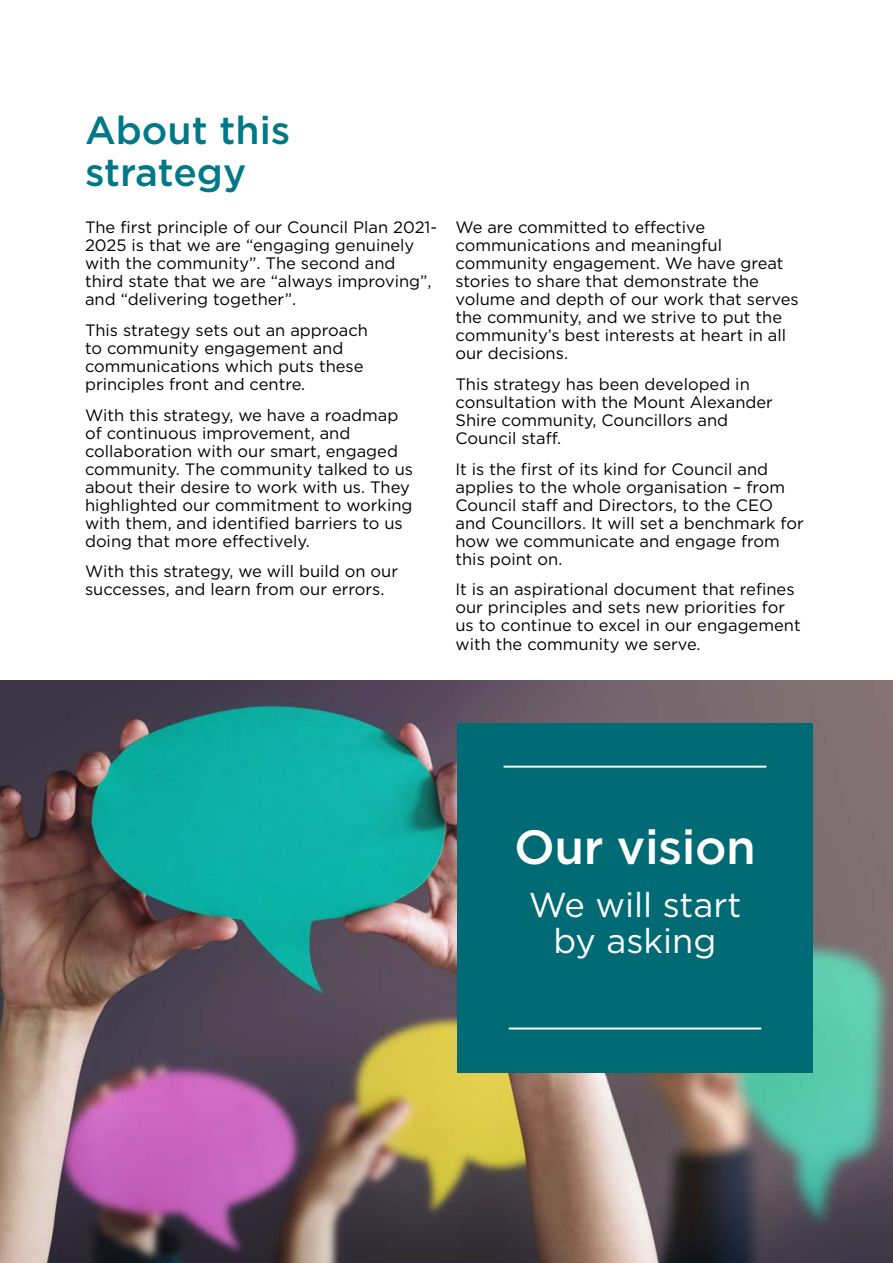
<style>
.page{position:relative;width:893px;height:1263px;background:#fff}
.page>*{position:absolute;margin:0;border:0;box-sizing:border-box;transform-origin:0 0}
._1_Heading{font:500 48px "Gotham";letter-spacing:-.01em;color:#fff}
._1_Heading-2{font:500 39px/42px "Gotham";color:#007888}
.Body_Copy{font:34.5px/36px "Gotham";color:#fff;text-align:center}
.Contents_body_copy{font:16.5px/18px "Gotham";color:#000}
</style>
<div class="page">
<img style="left:0;top:680px;width:893px;height:583px">
<div style="left:457px;top:723px;width:356px;height:349px;background:#006a75"></div>
<hr style="left:504px;top:766px;width:262px;height:2px;background:#fff">
<hr style="left:509px;top:1027px;width:252px;height:2px;background:#fff">
<p class="_1_Heading-2" style="left:85px;top:109px;width:207px">About this strategy</p>
<p class="Contents_body_copy" style="left:85px;top:218px;width:354px">The first principle of our Council Plan 2021- 2025 is that we are “engaging genuinely with the community”. The second and third state that we are “always improving”, and “delivering together”.</p>
<p class="Contents_body_copy" style="left:85px;top:321px;width:284px">This strategy sets out an approach to community engagement and communications which puts these principles front and centre.</p>
<p class="Contents_body_copy" style="left:85px;top:406px;width:330px">With this strategy, we have a roadmap of continuous improvement, and collaboration with our smart, engaged community. The community talked to us about their desire to work with us. They highlighted our commitment to working with them, and identified barriers to us doing that more effectively.</p>
<p class="Contents_body_copy" style="left:85px;top:562px;width:315px">With this strategy, we will build on our successes, and learn from our errors.</p>
<p class="Contents_body_copy" style="left:455px;top:218px;width:345px">We are committed to effective communications and meaningful community engagement. We have great stories to share that demonstrate the volume and depth of our work that serves the community, and we strive to put the community’s best interests at heart in all our decisions.</p>
<p class="Contents_body_copy" style="left:455px;top:375px;width:319px">This strategy has been developed in consultation with the Mount Alexander<br>Shire community, Councillors and<br>Council staff.</p>
<p class="Contents_body_copy" style="left:455px;top:460px;width:350px">It is the first of its kind for Council and applies to the whole organisation – from Council staff and Directors, to the CEO and Councillors. It will set a benchmark for how we communicate and engage from this point on.</p>
<p class="Contents_body_copy" style="left:455px;top:580px;width:347px">It is an aspirational document that refines our principles and sets new priorities for us to continue to excel in our engagement with the community we serve.</p>
<p class="_1_Heading" style="left:514px;top:815px;width:243px">Our vision</p>
<p class="Body_Copy" style="left:529px;top:886px;width:214px">We will start by asking</p>
</div>
